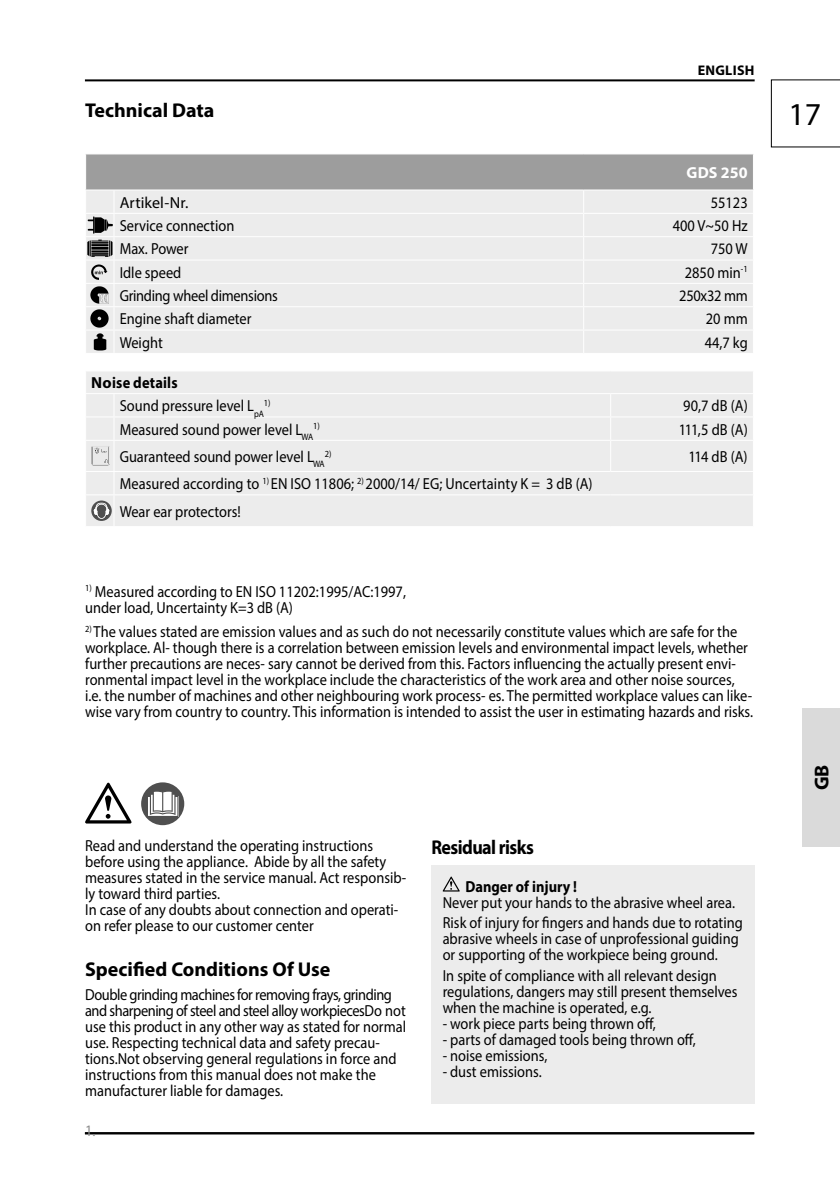
<style>
.page{position:relative;width:840px;height:1191px;background:#fff}
.page>*{position:absolute;margin:0;border:0;box-sizing:border-box;transform-origin:0 0}
.t1{font:32px "Myriad Pro";color:#000}
.Überschrift{font:700 20px "Myriad Pro";color:#000}
.Überschrift-2{font:700 20px "Myriad Pro";letter-spacing:-.03em;color:#000;scale:.9 1}
.Technische_Daten{font:16px/16px "Myriad Pro";color:#000;scale:.9 1}
.Technische_Daten-2{font:16px "Myriad Pro";letter-spacing:-.02em;color:#000;scale:.9 1}
.t2{font:700 16px "Myriad Pro";letter-spacing:.015em;color:#000}
.Technische_Daten-3{font:16px "Myriad Pro";color:#000}
.t3{font:700 16px "Myriad Pro";letter-spacing:.01em;color:#fff}
.t4{font:16px "Myriad Pro";color:#8e8e8e;scale:.9 1}
.Sprache{font:700 14px "Myriad Pro";letter-spacing:.02em;color:#000}
.t5{font:9.4px "Myriad Pro";color:#000;scale:.9 1}
.s1{font-weight:700}
</style>
<div class="page">
<hr style="left:85px;top:1132px;width:668px;height:2px;background:#000">
<hr style="left:85px;top:79px;width:669px;height:2px;background:#000">
<svg style="left:770px;top:79px;width:69px;height:69px"></svg>
<svg style="left:85px;top:154px;width:668px;height:199px;background:#dedede"></svg>
<img style="left:87px;top:216px;width:25px;height:18px">
<img style="left:87px;top:240px;width:25px;height:17px">
<img style="left:91px;top:263px;width:18px;height:17px">
<img style="left:91px;top:286px;width:18px;height:18px">
<img style="left:91px;top:310px;width:18px;height:17px">
<img style="left:93px;top:333px;width:13px;height:17px">
<div style="left:86px;top:371px;width:666px;height:155px;background:#ececec"></div>
<hr style="left:114px;top:393px;width:496px;height:1px;background:#fff">
<hr style="left:610px;top:393px;width:143px;height:1px;background:#fff">
<hr style="left:114px;top:416px;width:496px;height:1px;background:#fff">
<hr style="left:610px;top:416px;width:143px;height:1px;background:#fff">
<svg style="left:610px;top:394px;width:1px;height:46px"></svg>
<svg style="left:752px;top:371px;width:1px;height:69px"></svg>
<div style="left:86px;top:371px;width:28px;height:70px;background:#ececec"></div>
<hr style="left:114px;top:440px;width:496px;height:1px;background:#fff">
<hr style="left:113px;top:441px;width:1px;height:30px;background:#fff">
<hr style="left:610px;top:440px;width:143px;height:1px;background:#fff">
<hr style="left:610px;top:441px;width:1px;height:30px;background:#fff">
<hr style="left:114px;top:471px;width:496px;height:1px;background:#fff">
<hr style="left:610px;top:471px;width:143px;height:1px;background:#fff">
<svg style="left:752px;top:472px;width:1px;height:22px"></svg>
<hr style="left:114px;top:494px;width:496px;height:1px;background:#fff">
<hr style="left:610px;top:494px;width:143px;height:1px;background:#fff">
<img style="left:91px;top:446px;width:19px;height:20px">
<svg style="left:86px;top:471px;width:28px;height:55px;background:#d4d4d4"></svg>
<div style="left:141px;top:782px;width:43px;height:43px;background:#4f4f4f;border-radius:50%"></div>
<svg style="left:148px;top:791px;width:30px;height:25px"></svg>
<svg style="left:85px;top:782px;width:47px;height:41px"></svg>
<div style="left:431px;top:865px;width:323px;height:239px;background:#ececec"></div>
<svg style="left:442px;top:876px;width:17px;height:15px"></svg>
<div style="left:801px;top:708px;width:38px;height:138px;background:#dadada"></div>
<p class="Überschrift" style="left:85px;top:97px;width:131px">Technical Data</p>
<p class="Sprache" style="left:697px;top:61px;width:58px">ENGLISH</p>
<p class="t3" style="left:686px;top:162px;width:63px">GDS 250</p>
<p class="Technische_Daten-3" style="left:120px;top:192px;width:70px">Artikel-Nr.</p>
<p class="Technische_Daten" style="left:710px;top:194px;width:43px">55123</p>
<p class="Technische_Daten" style="left:120px;top:217px;width:129px">Service connection</p>
<p class="Technische_Daten" style="left:672px;top:217px;width:85px">400 V~50 Hz</p>
<p class="Technische_Daten" style="left:120px;top:241px;width:78px">Max. Power</p>
<p class="Technische_Daten" style="left:710px;top:241px;width:42px">750 W</p>
<p class="Technische_Daten" style="left:120px;top:264px;width:70px">Idle speed</p>
<p class="Technische_Daten" style="left:684px;top:264px;width:71px">2850 min<sup>-1</sup></p>
<p class="Technische_Daten-2" style="left:120px;top:286px;width:177px">Grinding wheel dimensions</p>
<p class="Technische_Daten-2" style="left:679px;top:286px;width:77px">250x32 mm</p>
<p class="Technische_Daten" style="left:120px;top:311px;width:148px">Engine shaft diameter</p>
<p class="Technische_Daten" style="left:705px;top:311px;width:48px">20 mm</p>
<p class="Technische_Daten" style="left:120px;top:334px;width:49px">Weight</p>
<p class="Technische_Daten" style="left:704px;top:334px;width:49px">44,7 kg</p>
<p class="t2" style="left:91px;top:372px;width:88px">Noise details</p>
<p class="Technische_Daten" style="left:120px;top:398px;width:162px">Sound pressure level L<sub>pA</sub></p>
<p class="t5" style="left:264px;top:397px;width:9px">1)</p>
<p class="Technische_Daten" style="left:682px;top:398px;width:73px">90,7 dB (A)</p>
<p class="Technische_Daten" style="left:120px;top:421px;width:216px">Measured sound power level L<sub>WA</sub></p>
<p class="t5" style="left:313px;top:420px;width:9px">1)</p>
<p class="Technische_Daten" style="left:678px;top:421px;width:78px">111,5 dB (A)</p>
<p class="Technische_Daten" style="left:120px;top:448px;width:229px">Guaranteed sound power level L<sub>WA</sub></p>
<p class="t5" style="left:324px;top:447px;width:9px">2)</p>
<p class="Technische_Daten" style="left:688px;top:448px;width:67px">114 dB (A)</p>
<p class="Technische_Daten" style="left:120px;top:475px;width:526px">Measured according to <sup>1)</sup> EN ISO 11806; <sup>2)</sup> 2000/14/ EG; Uncertainty K = 3 dB (A)</p>
<p class="Technische_Daten" style="left:120px;top:503px;width:136px">Wear ear protectors!</p>
<p class="Technische_Daten" style="left:85px;top:583px;width:358px"><sup>1)</sup> Measured according to EN ISO 11202:1995/AC:1997, under load, Uncertainty K=3 dB (A)</p>
<p class="Technische_Daten" style="left:85px;top:623px;width:743px"><sup>2)</sup> The values stated are emission values and as such do not necessarily constitute values which are safe for the workplace. Al- though there is a correlation between emission levels and environmental impact levels, whether further precautions are neces- sary cannot be derived from this. Factors influencing the actually present envi&shy;ronmental impact level in the workplace include the characteristics of the work area and other noise sources, i.e. the number of machines and other neighbouring work process- es. The permitted workplace values can like&shy;wise vary from country to country. This information is intended to assist the user in estimating hazards and risks.</p>
<p class="Technische_Daten" style="left:85px;top:837px;width:358px">Read and understand the operating instructions before using the appliance. Abide by all the safety measures stated in the service manual. Act responsib&shy;ly toward third parties.<br>In case of any doubts about connection and operati&shy;on refer please to our customer center</p>
<p class="Überschrift" style="left:85px;top:956px;width:247px">Specified Conditions Of Use</p>
<p class="Technische_Daten" style="left:85px;top:986px;width:358px">Double grinding machines for removing frays, grinding and sharpening of steel and steel alloy workpiecesDo not use this product in any other way as stated for normal use. Respecting technical data and safety precau&shy;tions.Not observing general regulations in force and instructions from this manual does not make the manufacturer liable for damages.</p>
<p class="t4" style="left:85px;top:1120px;width:13px">1.</p>
<p class="Überschrift-2" style="left:431px;top:834px;width:115px">Residual risks</p>
<p class="Technische_Daten" style="left:442px;top:878px;width:326px;text-indent:23px"><span class="s1">Danger of injury !<br></span>Never put your hands to the abrasive wheel area.</p>
<p class="Technische_Daten" style="left:442px;top:914px;width:335px">Risk of injury for fingers and hands due to rotating abrasive wheels in case of unprofessional guiding or supporting of the workpiece being ground.</p>
<p class="Technische_Daten" style="left:442px;top:967px;width:329px">In spite of compliance with all relevant design regulations, dangers may still present themselves when the machine is operated, e.g.</p>
<p class="Technische_Daten" style="left:442px;top:1015px;width:238px">- work piece parts being thrown off,</p>
<p class="Technische_Daten" style="left:442px;top:1031px;width:282px">- parts of damaged tools being thrown off,</p>
<p class="Technische_Daten" style="left:442px;top:1047px;width:118px">- noise emissions,</p>
<p class="Technische_Daten" style="left:442px;top:1063px;width:111px">- dust emissions.</p>
<h1 class="t1" style="left:788px;top:95px;width:34px">17</h1>
<p class="Überschrift" style="left:808px;top:790px;width:27px;rotate:-90deg">GB</p>
</div>
